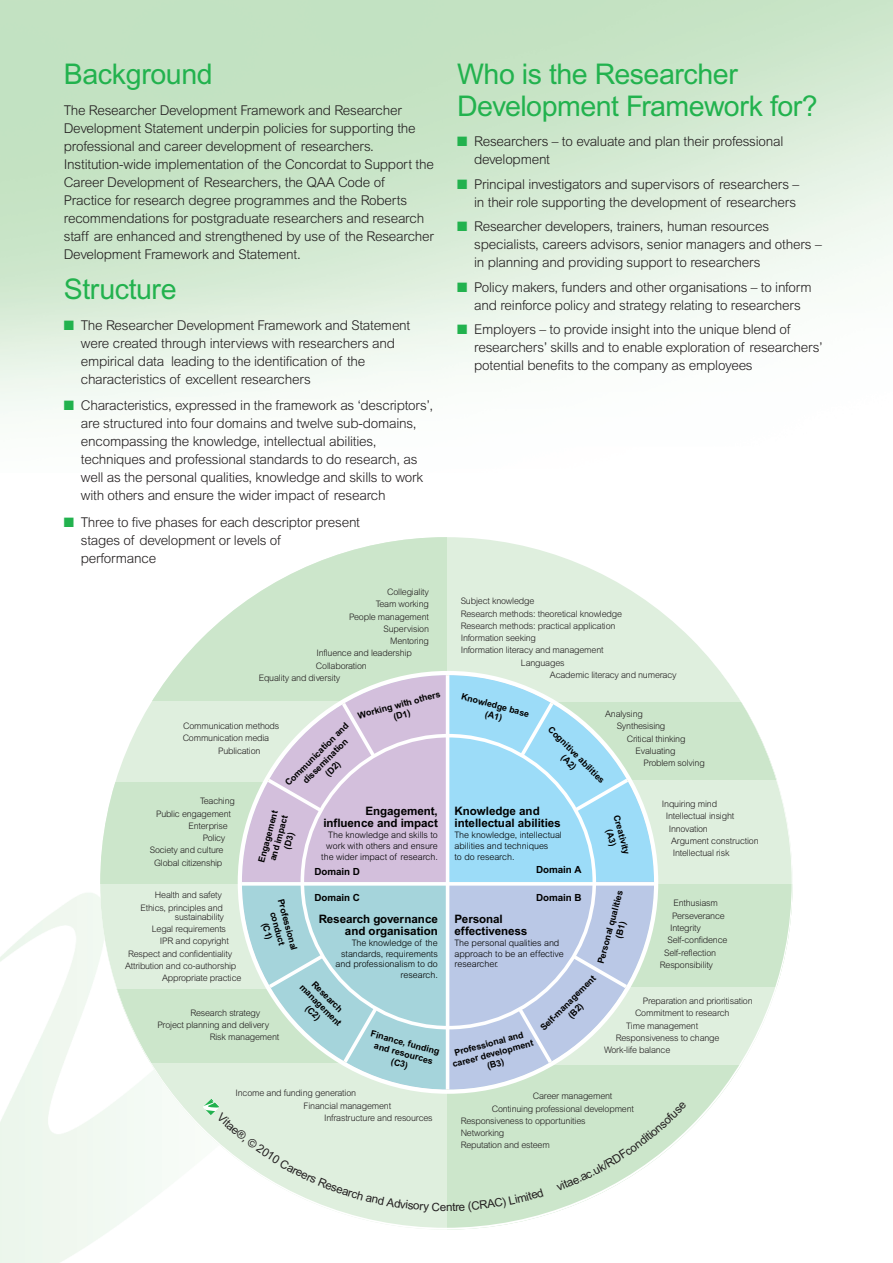
<style>
.page{position:relative;width:893px;height:1263px;background:#fff}
.page>*{position:absolute;margin:0;border:0;box-sizing:border-box;transform-origin:0 0}
.t1{font:28.5px/31.5px "Arial";letter-spacing:-.015em;color:#22b24e}
.t2{font:300 13.5px/18px "Arial";letter-spacing:-.015em;color:#231f20}
.t3{font:700 11.55px/12.5px "Arial";letter-spacing:-.005em;color:#000;text-align:right}
.t4{font:11.55px "Arial";color:#231f20}
.t5{font:700 9.75px "Arial";letter-spacing:-.005em;color:#000}
.t6{font:300 9px/12.3px "Arial";letter-spacing:-.02em;color:#231f20;text-align:right}
.t7{font:700 9px/10.6px "Arial";color:#000;text-align:center}
.t8{font:300 9px/10.6px "Arial";letter-spacing:-.005em;color:#000;text-align:right}
.s1{color:#22b24e}
</style>
<div class="page">
<svg style="left:100px;top:537px;width:693px;height:692px"></svg>
<svg style="left:203px;top:1098px;width:237px;height:115px"></svg>
<div style="left:447px;top:1188px;width:97px;height:25px;background:#cce6cb"></div>
<svg style="left:556px;top:1101px;width:131px;height:90px"></svg>
<h1 class="t1" style="left:64px;top:61px;width:150px">Background</h1>
<p class="t2" style="left:64px;top:102px;width:372px">The Researcher Development Framework and Researcher Development Statement underpin policies for supporting the professional and career development of researchers.<br>Institution-wide implementation of the Concordat to Support the Career Development of Researchers, the QAA Code of Practice for research degree programmes and the Roberts recommendations for postgraduate researchers and research staff are enhanced and strengthened by use of the Researcher Development Framework and Statement.</p>
<h1 class="t1" style="left:64px;top:276px;width:114px">Structure</h1>
<p class="t2" style="left:81px;top:317px;width:331px;text-indent:-17px"><span class="s1">■</span> The Researcher Development Framework and Statement were created through interviews with researchers and empirical data leading to the identification of the characteristics of excellent researchers</p>
<p class="t2" style="left:81px;top:398px;width:354px;text-indent:-17px"><span class="s1">■</span> Characteristics, expressed in the framework as ‘descriptors’, are structured into four domains and twelve sub-domains, encompassing the knowledge, intellectual abilities, techniques and professional standards to do research, as well as the personal qualities, knowledge and skills to work with others and ensure the wider impact of research</p>
<p class="t2" style="left:81px;top:514px;width:281px;text-indent:-17px"><span class="s1">■</span> Three to five phases for each descriptor present stages of development or levels of<br>performance</p>
<p class="t6" style="left:387px;top:586px;width:43px">Collegiality</p>
<p class="t6" style="left:376px;top:599px;width:55px">Team working</p>
<p class="t6" style="left:349px;top:611px;width:81px">People management</p>
<p class="t6" style="left:384px;top:623px;width:47px">Supervision</p>
<p class="t6" style="left:390px;top:635px;width:40px">Mentoring</p>
<p class="t6" style="left:316px;top:648px;width:97px">Influence and leadership</p>
<p class="t6" style="left:316px;top:660px;width:52px">Collaboration</p>
<p class="t6" style="left:259px;top:672px;width:83px">Equality and diversity</p>
<h1 class="t1" style="left:457px;top:61px;width:362px">Who is the Researcher<br>Development Framework for?</h1>
<p class="t2" style="left:474px;top:134px;width:311px;text-indent:-17px"><span class="s1">■</span> Researchers – to evaluate and plan their professional development</p>
<p class="t2" style="left:457px;top:176px;width:344px;text-align:right"><span class="s1">■</span> Principal investigators and supervisors of researchers – in their role supporting the development of researchers</p>
<p class="t2" style="left:474px;top:219px;width:349px;text-indent:-17px"><span class="s1">■</span> Researcher developers, trainers, human resources specialists, careers advisors, senior managers and others – in planning and providing support to researchers</p>
<p class="t2" style="left:457px;top:279px;width:356px;text-align:center"><span class="s1">■</span> Policy makers, funders and other organisations – to inform and reinforce policy and strategy relating to researchers</p>
<p class="t2" style="left:474px;top:321px;width:350px;text-indent:-17px"><span class="s1">■</span> Employers – to provide insight into the unique blend of researchers’ skills and to enable exploration of researchers’ potential benefits to the company as employees</p>
<p class="t6" style="left:461px;top:596px;width:75px">Subject knowledge</p>
<p class="t6" style="left:461px;top:608px;width:163px">Research methods: theoretical knowledge</p>
<p class="t6" style="left:461px;top:620px;width:156px">Research methods: practical application</p>
<p class="t6" style="left:461px;top:632px;width:77px">Information seeking</p>
<p class="t6" style="left:461px;top:645px;width:144px">Information literacy and management</p>
<p class="t6" style="left:521px;top:657px;width:45px">Languages</p>
<p class="t6" style="left:550px;top:669px;width:128px">Academic literacy and numeracy</p>
<p class="t7" style="left:357px;top:711px;width:86px;rotate:-15deg">Working with others (D1)</p>
<p class="t7" style="left:463px;top:692px;width:71px;rotate:15deg">Knowledge base (A1)</p>
<p class="t6" style="left:605px;top:709px;width:39px">Analysing</p>
<p class="t6" style="left:617px;top:721px;width:50px">Synthesising</p>
<p class="t6" style="left:627px;top:733px;width:60px">Critical thinking</p>
<p class="t6" style="left:636px;top:745px;width:41px">Evaluating</p>
<p class="t6" style="left:643px;top:758px;width:63px">Problem solving</p>
<p class="t6" style="left:662px;top:798px;width:57px">Inquiring mind</p>
<p class="t6" style="left:666px;top:811px;width:70px">Intellectual insight</p>
<p class="t6" style="left:669px;top:823px;width:41px">Innovation</p>
<p class="t6" style="left:671px;top:835px;width:89px">Argument construction</p>
<p class="t6" style="left:673px;top:848px;width:58px">Intellectual risk</p>
<p class="t7" style="left:283px;top:781px;width:87px;rotate:-45deg">Communication and dissemination<br>(D2)</p>
<p class="t6" style="left:183px;top:721px;width:98px">Communication methods</p>
<p class="t6" style="left:183px;top:733px;width:88px">Communication media</p>
<p class="t6" style="left:218px;top:745px;width:44px">Publication</p>
<p class="t7" style="left:553px;top:725px;width:77px;rotate:45deg">Cognitive abilities (A2)</p>
<p class="t6" style="left:200px;top:796px;width:36px">Teaching</p>
<p class="t6" style="left:156px;top:808px;width:76px">Public engagement</p>
<p class="t6" style="left:188px;top:820px;width:41px">Enterprise</p>
<p class="t6" style="left:203px;top:833px;width:24px">Policy</p>
<p class="t6" style="left:150px;top:845px;width:75px">Society and culture</p>
<p class="t6" style="left:154px;top:857px;width:70px">Global citizenship</p>
<p class="t3" style="left:323px;top:806px;width:116px">Engagement, influence and impact</p>
<p class="t8" style="left:321px;top:830px;width:118px">The knowledge and skills to work with others and ensure the wider impact of research.</p>
<p class="t3" style="left:455px;top:806px;width:108px;text-align:left">Knowledge and intellectual abilities</p>
<p class="t8" style="left:455px;top:830px;width:109px;text-align:left">The knowledge, intellectual abilities and techniques<br>to do research.</p>
<p class="t7" style="left:257px;top:861px;width:55px;rotate:-75deg">Engagement and impact (D3)</p>
<p class="t7" style="left:621px;top:814px;width:42px;rotate:75deg">Creativity (A3)</p>
<p class="t5" style="left:314px;top:868px;width:47px">Domain D</p>
<p class="t5" style="left:536px;top:866px;width:47px">Domain A</p>
<p class="t5" style="left:314px;top:894px;width:47px">Domain C</p>
<p class="t5" style="left:536px;top:894px;width:47px">Domain B</p>
<p class="t7" style="left:596px;top:962px;width:77px;rotate:-75deg">Personal qualities (B1)</p>
<p class="t6" style="left:141px;top:890px;width:84px">Health and safety<br>Ethics, principles and</p>
<p class="t6" style="left:175px;top:911px;width:51px">sustainability</p>
<p class="t6" style="left:152px;top:924px;width:76px">Legal requirements</p>
<p class="t6" style="left:160px;top:936px;width:70px">IPR and copyright</p>
<p class="t6" style="left:128px;top:948px;width:106px">Respect and confidentiality</p>
<p class="t6" style="left:125px;top:960px;width:113px">Attribution and co-authorship</p>
<p class="t6" style="left:162px;top:973px;width:81px">Appropriate practice</p>
<p class="t7" style="left:285px;top:898px;width:55px;rotate:75deg">Professional conduct (C1)</p>
<p class="t6" style="left:673px;top:898px;width:46px">Enthusiasm</p>
<p class="t6" style="left:672px;top:910px;width:54px">Perseverance</p>
<p class="t6" style="left:670px;top:922px;width:32px">Integrity</p>
<p class="t6" style="left:667px;top:935px;width:62px">Self-confidence</p>
<p class="t6" style="left:664px;top:947px;width:54px">Self-reflection</p>
<p class="t6" style="left:660px;top:959px;width:55px">Responsibility</p>
<p class="t3" style="left:319px;top:913px;width:121px">Research governance and organisation</p>
<p class="t8" style="left:336px;top:938px;width:104px">The knowledge of the standards, requirements and professionalism to do research.</p>
<p class="t3" style="left:455px;top:913px;width:74px;text-align:left">Personal effectiveness</p>
<p class="t8" style="left:455px;top:938px;width:111px;text-align:left">The personal qualities and approach to be an effective researcher.</p>
<p class="t7" style="left:539px;top:1026px;width:75px;rotate:-45deg">Self-management (B2)</p>
<p class="t7" style="left:312px;top:975px;width:56px;rotate:45deg">Research management (C2)</p>
<p class="t6" style="left:643px;top:996px;width:111px">Preparation and prioritisation</p>
<p class="t6" style="left:635px;top:1008px;width:96px">Commitment to research</p>
<p class="t6" style="left:626px;top:1020px;width:74px">Time management</p>
<p class="t6" style="left:616px;top:1032px;width:105px">Responsiveness to change</p>
<p class="t6" style="left:604px;top:1045px;width:68px">Work-life balance</p>
<p class="t6" style="left:190px;top:1007px;width:71px">Research strategy</p>
<p class="t6" style="left:157px;top:1019px;width:113px">Project planning and delivery</p>
<p class="t6" style="left:210px;top:1031px;width:71px">Risk management</p>
<p class="t7" style="left:372px;top:1029px;width:72px;rotate:15deg">Finance, funding and resources (C3)</p>
<p class="t7" style="left:449px;top:1049px;width:85px;rotate:-15deg">Professional and career development (B3)</p>
<p class="t6" style="left:236px;top:1088px;width:122px">Income and funding generation</p>
<p class="t6" style="left:304px;top:1100px;width:89px">Financial management</p>
<p class="t6" style="left:324px;top:1112px;width:110px">Infrastructure and resources</p>
<p class="t6" style="left:533px;top:1091px;width:81px">Career management</p>
<p class="t6" style="left:492px;top:1103px;width:144px">Continuing professional development</p>
<p class="t6" style="left:461px;top:1115px;width:126px">Responsiveness to opportunities</p>
<p class="t6" style="left:461px;top:1128px;width:45px">Networking</p>
<p class="t6" style="left:461px;top:1140px;width:91px">Reputation and esteem</p>
<p class="t4" style="left:440px;top:1203px;width:8px">e</p>
</div>
